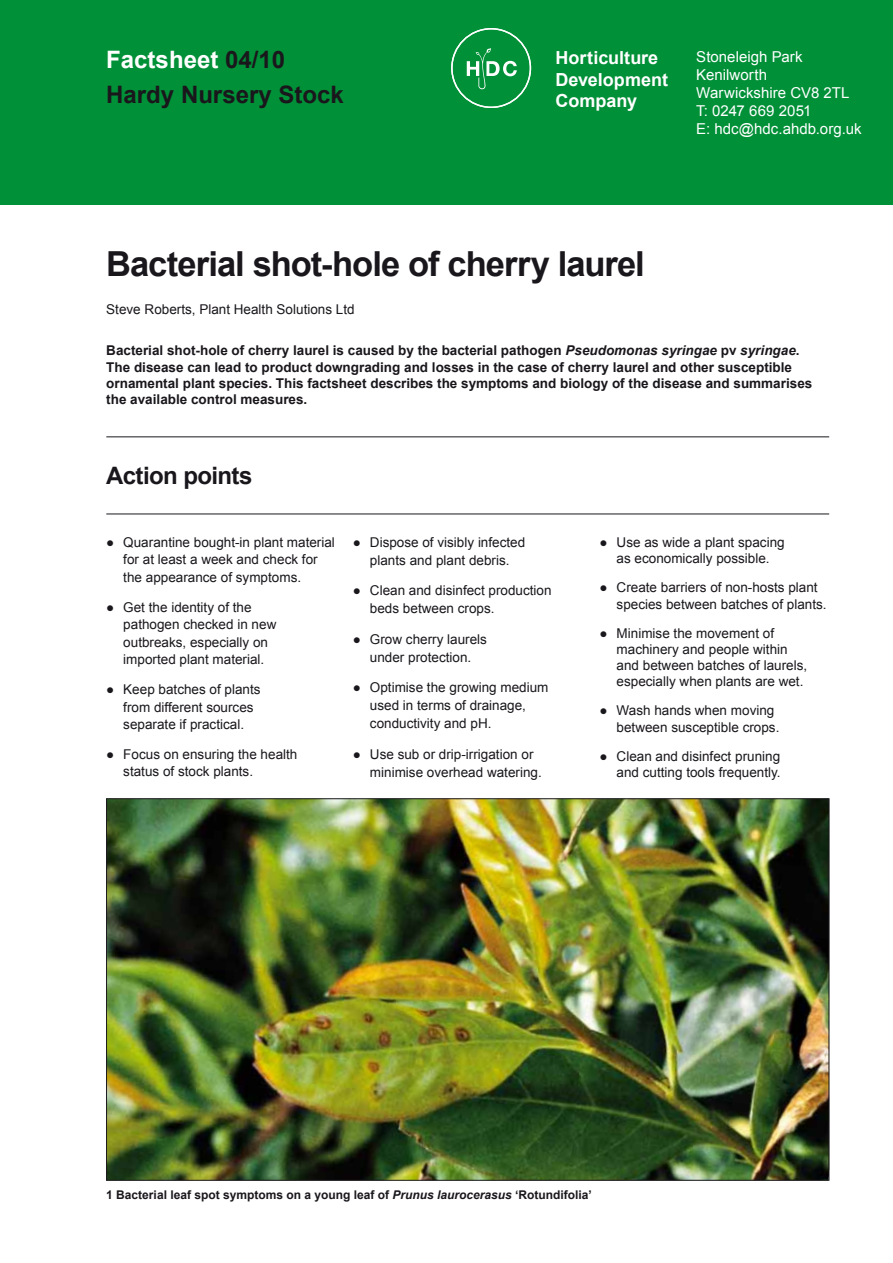
<style>
.page{position:relative;width:893px;height:1263px;background:#fff}
.page>*{position:absolute;margin:0;border:0;box-sizing:border-box;transform-origin:0 0}
.t1{font:700 34.5px "Arial";letter-spacing:-.03em;color:#1a171c}
.t2{font:700 24px/35.2px "Arial";color:#1a171c}
.t3{font:700 24px "Arial";letter-spacing:-.025em;color:#1a171c}
.t4{font:700 18px/21.6px "Arial";color:#fff}
.t5{font:15px/18px "Arial";letter-spacing:.005em;color:#fff}
.t6{font:13.5px/17.4px "Arial";color:#1a171c}
.t7{font:700 13.5px/16.2px "Arial";color:#1a171c}
.t8{font:700 12px "Arial";color:#1a171c}
.s1{color:#fff}
.s2{font-style:italic}
.s3{font-weight:700}
</style>
<div class="page">
<div style="left:0;top:0;width:893px;height:204px;background:#009037"></div>
<svg style="left:467px;top:48px;width:50px;height:41px"></svg>
<div style="left:451px;top:28px;width:80px;height:80px;border:1px solid #fff;border-radius:50%"></div>
<hr style="left:106px;top:436px;width:723px;height:1px;background:#1a171c">
<hr style="left:106px;top:514px;width:723px;height:1px;background:#1a171c">
<img style="left:108px;top:800px;width:719px;height:378px">
<h2 class="t2" style="left:106px;top:43px;width:239px"><span class="s1">Factsheet</span> 04/10<br>Hardy Nursery Stock</h2>
<h3 class="t4" style="left:555px;top:48px;width:114px">Horticulture<br>Development<br>Company</h3>
<p class="t5" style="left:696px;top:48px;width:167px">Stoneleigh Park<br>Kenilworth<br>Warwickshire CV8 2TL<br>T: 0247 669 2051<br>E: hdc@hdc.ahdb.org.uk</p>
<h1 class="t1" style="left:106px;top:241px;width:540px">Bacterial shot-hole of cherry laurel</h1>
<p class="t6" style="left:106px;top:300px;width:250px">Steve Roberts, Plant Health Solutions Ltd</p>
<p class="t7" style="left:106px;top:343px;width:707px">Bacterial shot-hole of cherry laurel is caused by the bacterial pathogen <span class="s2">Pseudomonas syringae</span> pv <span class="s2">syringae</span>.<br>The disease can lead to product downgrading and losses in the case of cherry laurel and other susceptible ornamental plant species. This factsheet describes the symptoms and biology of the disease and summarises the available control measures.</p>
<h2 class="t3" style="left:106px;top:460px;width:148px">Action points</h2>
<p class="t6" style="left:123px;top:534px;width:213px;text-indent:-17px"><span class="s3">●</span> Quarantine bought-in plant material for at least a week and check for the appearance of symptoms.</p>
<p class="t6" style="left:123px;top:599px;width:155px;text-indent:-17px"><span class="s3">●</span> Get the identity of the pathogen checked in new outbreaks, especially on imported plant material.</p>
<p class="t6" style="left:123px;top:681px;width:139px;text-indent:-17px"><span class="s3">●</span> Keep batches of plants from different sources separate if practical.</p>
<p class="t6" style="left:123px;top:746px;width:176px;text-indent:-17px"><span class="s3">●</span> Focus on ensuring the health status of stock plants.</p>
<p class="t6" style="left:353px;top:533px;width:174px;line-height:17.9px;text-align:center"><span class="s3">●</span> Dispose of visibly infected plants and plant debris.</p>
<p class="t6" style="left:370px;top:582px;width:183px;line-height:17.9px;text-indent:-17px"><span class="s3">●</span> Clean and disinfect production beds between crops.</p>
<p class="t6" style="left:353px;top:630px;width:136px;line-height:17.9px;text-align:center"><span class="s3">●</span> Grow cherry laurels under protection.</p>
<p class="t6" style="left:370px;top:679px;width:180px;line-height:17.9px;text-indent:-17px"><span class="s3">●</span> Optimise the growing medium used in terms of drainage, conductivity and pH.</p>
<p class="t6" style="left:370px;top:745px;width:173px;line-height:17.9px;text-indent:-17px"><span class="s3">●</span> Use sub or drip-irrigation or minimise overhead watering.</p>
<p class="t6" style="left:600px;top:534px;width:187px;line-height:16.2px;text-align:center"><span class="s3">●</span> Use as wide a plant spacing as economically possible.</p>
<p class="t6" style="left:617px;top:580px;width:212px;line-height:16.2px;text-indent:-17px"><span class="s3">●</span> Create barriers of non-hosts plant species between batches of plants.</p>
<p class="t6" style="left:617px;top:625px;width:192px;line-height:16.2px;text-indent:-17px"><span class="s3">●</span> Minimise the movement of machinery and people within and between batches of laurels, especially when plants are wet.</p>
<p class="t6" style="left:617px;top:703px;width:164px;line-height:16.2px;text-indent:-17px"><span class="s3">●</span> Wash hands when moving between susceptible crops.</p>
<p class="t6" style="left:600px;top:748px;width:183px;line-height:16.2px;text-align:right"><span class="s3">●</span> Clean and disinfect pruning and cutting tools frequently.</p>
<p class="t8" style="left:106px;top:1186px;width:487px">1 Bacterial leaf spot symptoms on a young leaf of <span class="s2">Prunus laurocerasus</span> ‘Rotundifolia’</p>
</div>
